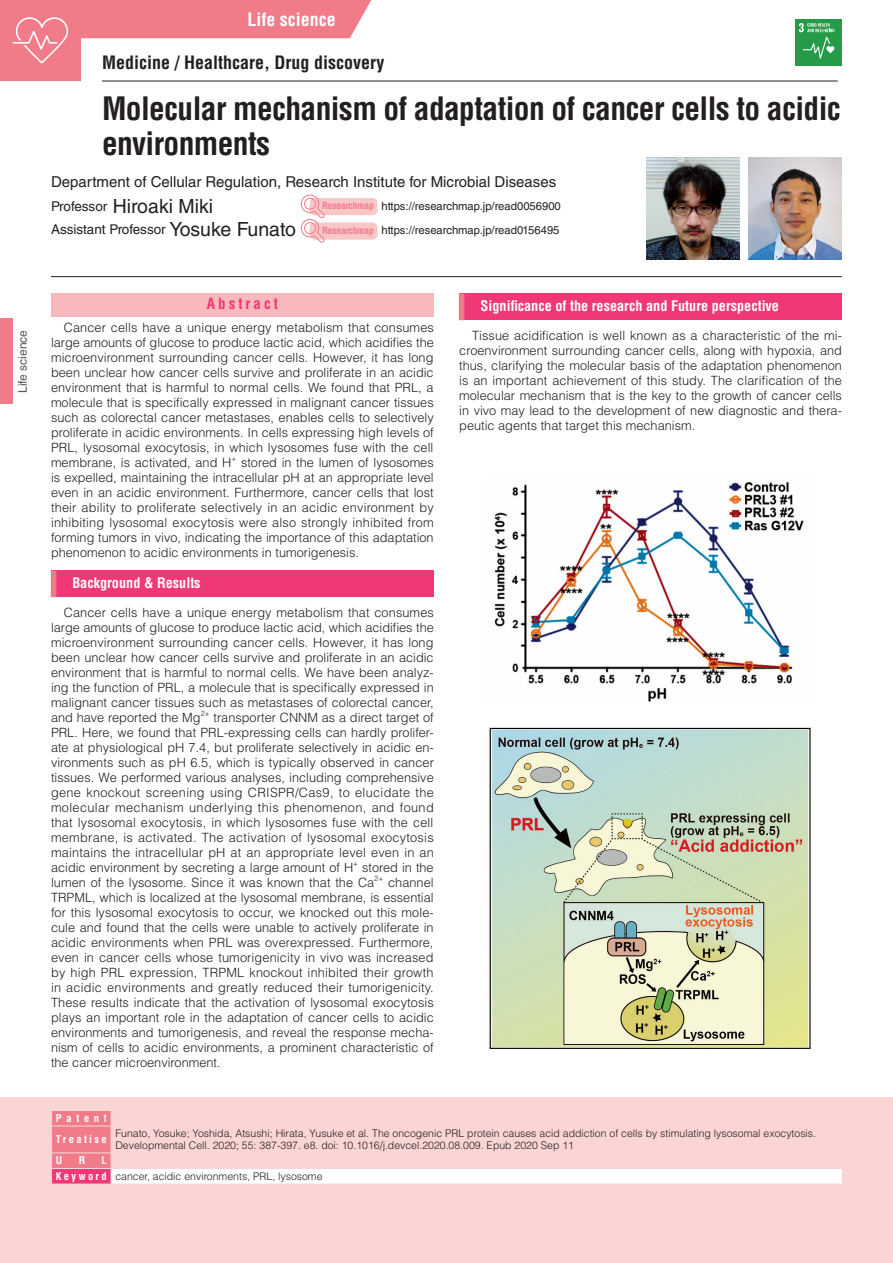
<style>
.page{position:relative;width:893px;height:1263px;background:#fff}
.page>*{position:absolute;margin:0;border:0;box-sizing:border-box;transform-origin:0 0}
.t1{font:700 condensed 31.5px/34.5px "Helvetica LT Std";letter-spacing:-.02em;color:#231f20}
.t2{font:19.5px "Helvetica LT Std";color:#231f20}
.t3{font:700 condensed 18px "Helvetica LT Std";color:#231f20}
.t4{font:700 condensed 18px "Helvetica LT Std";color:#fff}
.t5{font:15px "Helvetica LT Std";color:#231f20}
.t6{font:700 condensed 15px "Helvetica LT Std";letter-spacing:.2em;color:#ef3875}
.t7{font:700 condensed 14.25px "Helvetica LT Std";color:#fff}
.t8{font:13.5px "Helvetica LT Std";color:#231f20}
.t9{font:300 12.75px/15px "Helvetica LT Std";color:#231f20;text-align:justify}
.t10{font:12px "Helvetica LT Std";color:#57585a}
.t11{font:11.25px/24.5px "Helvetica LT Std";color:#231f20}
.t12{font:300 10.5px/11.2px "Helvetica LT Std";color:#231f20}
.t13{font:700 condensed 10.5px/21.3px "Helvetica LT Std";letter-spacing:.23em;color:#fff}
.t14{font:700 condensed 9.6px "Helvetica LT Std";letter-spacing:-.02em;color:#f27b89}
.t15{font:300 7.5px "Helvetica LT Std";color:#231f20}
.s1{font-size:13.5px}
.s2{font-size:19.5px}
.s3{font-family:"Gothic MB101 Pr 6 De";font-stretch:normal;font-size:26.55px;color:#f27b89}
.s4{font-weight:700;font-stretch:condensed;color:#fff}
</style>
<div class="page">
<div style="left:0;top:1097px;width:893px;height:166px;background:#fbd4d4"></div>
<div style="left:0;top:0;width:81px;height:81px;background:#f27b89"></div>
<hr style="left:892px;top:0;width:1px;height:81px;background:#f27b89">
<div style="left:81px;top:0;width:291px;height:38px;background:#f27b89"></div>
<svg style="left:13px;top:17px;width:56px;height:47px"></svg>
<hr style="left:102px;top:81px;width:736px;height:1px;background:#231f20">
<div style="left:51px;top:293px;width:383px;height:23px;background:#f9b9bc"></div>
<div style="left:51px;top:571px;width:383px;height:26px;background:#ef3875"></div>
<div style="left:459px;top:293px;width:383px;height:27px;background:#ef3875"></div>
<hr style="left:51px;top:276px;width:791px;height:1px;background:#231f20">
<img style="left:494px;top:482px;width:310px;height:220px">
<img style="left:489px;top:727px;width:322px;height:322px">
<div style="left:111px;top:1168px;width:731px;height:16px;background:#fff"></div>
<hr style="left:112px;top:1168px;width:731px;height:1px;background:#fbd4d4">
<hr style="left:112px;top:1183px;width:731px;height:1px;background:#fbd4d4">
<svg style="left:51px;top:1111px;width:61px;height:72px;background:#f2758b"></svg>
<hr style="left:51px;top:1183px;width:61px;height:1px;background:#fbd4d4">
<div style="left:795px;top:19px;width:47px;height:47px;background:#269b47"></div>
<svg style="left:799px;top:23px;width:35px;height:36px"></svg>
<div style="left:309px;top:198px;width:68px;height:17px;background:#f9c7c7;border-radius:5px"></div>
<div style="left:309px;top:222px;width:68px;height:18px;background:#f9c7c7;border-radius:5px"></div>
<svg style="left:300px;top:194px;width:26px;height:49px"></svg>
<img style="left:646px;top:157px;width:94px;height:102px">
<img style="left:748px;top:157px;width:94px;height:102px">
<div style="left:0;top:319px;width:13px;height:85px;background:#f27b89"></div>
<p class="t10" style="left:16px;top:393px;width:64px;rotate:-90deg">Life science</p>
<h3 class="t4" style="left:247px;top:8px;width:90px">Life science</h3>
<p class="t3" style="left:102px;top:51px;width:284px">Medicine / Healthcare, Drug discovery</p>
<p class="t1" style="left:102px;top:91px;width:740px">Molecular mechanism of adaptation of cancer cells to acidic environments</p>
<p class="t5" style="left:51px;top:173px;width:507px">Department of Cellular Regulation, Research Institute for Microbial Diseases</p>
<p class="t2" style="left:51px;top:194px;width:164px"><span class="s1">Professor</span> Hiroaki Miki</p>
<p class="t8" style="left:51px;top:221px;width:246px">Assistant Professor <span class="s2">Yosuke Funato</span></p>
<p class="t11" style="left:382px;top:193px;width:181px">https://researchmap.jp/read0056900 https://researchmap.jp/read0156495</p>
<p class="t14" style="left:322px;top:200px;width:53px">Researchmap</p>
<p class="t14" style="left:322px;top:224px;width:53px">Researchmap</p>
<p class="t6" style="left:207px;top:295px;width:72px">Abstract</p>
<p class="t9" style="left:51px;top:320px;width:384px;text-indent:13px">Cancer cells have a unique energy metabolism that consumes large amounts of glucose to produce lactic acid, which acidifies the microenvironment surrounding cancer cells. However, it has long been unclear how cancer cells survive and proliferate in an acidic environment that is harmful to normal cells. We found that PRL, a molecule that is specifically expressed in malignant cancer tissues such as colorectal cancer metastases, enables cells to selectively proliferate in acidic environments. In cells expressing high levels of PRL, lysosomal exocytosis, in which lysosomes fuse with the cell membrane, is activated, and H</p>
<p class="t15" style="left:231px;top:454px;width:6px">+</p>
<p class="t9" style="left:51px;top:455px;width:384px;text-indent:190px">stored in the lumen of lysosomes is expelled, maintaining the intracellular pH at an appropriate level even in an acidic environment. Furthermore, cancer cells that lost their ability to proliferate selectively in an acidic environment by inhibiting lysosomal exocytosis were also strongly inhibited from forming tumors in vivo, indicating the importance of this adaptation phenomenon to acidic environments in tumorigenesis.</p>
<p class="t7" style="left:51px;top:574px;width:151px"><span class="s3">▍</span> Background &amp; Results</p>
<p class="t9" style="left:51px;top:605px;width:384px;text-indent:13px">Cancer cells have a unique energy metabolism that consumes large amounts of glucose to produce lactic acid, which acidifies the microenvironment surrounding cancer cells. However, it has long been unclear how cancer cells survive and proliferate in an acidic environment that is harmful to normal cells. We have been analyz&shy;ing the function of PRL, a molecule that is specifically expressed in malignant cancer tissues such as metastases of colorectal cancer, and have reported the Mg</p>
<p class="t15" style="left:201px;top:709px;width:11px">2+</p>
<p class="t9" style="left:51px;top:710px;width:384px;text-indent:162px">transporter CNNM as a direct target of PRL. Here, we found that PRL-expressing cells can hardly prolifer&shy;ate at physiological pH 7.4, but proliferate selectively in acidic en&shy;vironments such as pH 6.5, which is typically observed in cancer tissues. We performed various analyses, including comprehensive gene knockout screening using CRISPR/Cas9, to elucidate the molecular mechanism underlying this phenomenon, and found that lysosomal exocytosis, in which lysosomes fuse with the cell membrane, is activated. The activation of lysosomal exocytosis maintains the intracellular pH at an appropriate level even in an acidic environment by secreting a large amount of H</p>
<p class="t15" style="left:353px;top:859px;width:6px">+</p>
<p class="t9" style="left:51px;top:860px;width:384px;text-indent:311px">stored in the lumen of the lysosome. Since it was known that the Ca</p>
<p class="t15" style="left:374px;top:874px;width:11px">2+</p>
<p class="t9" style="left:51px;top:875px;width:384px;text-indent:337px">channel TRPML, which is localized at the lysosomal membrane, is essential for this lysosomal exocytosis to occur, we knocked out this mole&shy;cule and found that the cells were unable to actively proliferate in acidic environments when PRL was overexpressed. Furthermore, even in cancer cells whose tumorigenicity in vivo was increased by high PRL expression, TRPML knockout inhibited their growth in acidic environments and greatly reduced their tumorigenicity.<br>These results indicate that the activation of lysosomal exocytosis plays an important role in the adaptation of cancer cells to acidic environments and tumorigenesis, and reveal the response mecha&shy;nism of cells to acidic environments, a prominent characteristic of the cancer microenvironment.</p>
<p class="t7" style="left:459px;top:297px;width:321px"><span class="s3">▍</span> Significance of the research and Future perspective</p>
<p class="t9" style="left:459px;top:328px;width:384px;text-indent:13px">Tissue acidification is well known as a characteristic of the mi&shy;croenvironment surrounding cancer cells, along with hypoxia, and thus, clarifying the molecular basis of the adaptation phenomenon is an important achievement of this study. The clarification of the molecular mechanism that is the key to the growth of cancer cells in vivo may lead to the development of new diagnostic and thera&shy;peutic agents that target this mechanism.</p>
<p class="t13" style="left:56px;top:1107px;width:53px">Patent<br>Treatise</p>
<p class="t12" style="left:115px;top:1128px;width:702px">Funato, Yosuke; Yoshida, Atsushi; Hirata, Yusuke et al. The oncogenic PRL protein causes acid addiction of cells by stimulating lysosomal exocytosis.<br>Developmental Cell. 2020; 55: 387-397. e8. doi: 10.1016/j.devcel.2020.08.009. Epub 2020 Sep 11</p>
<p class="t13" style="left:56px;top:1149px;width:8px">U</p>
<p class="t13" style="left:79px;top:1149px;width:8px">R</p>
<p class="t12" style="left:56px;top:1152px;width:268px;line-height:15.6px;text-indent:46px"><span class="s4">L<br>K e y w o r d</span> cancer, acidic environments, PRL, lysosome</p>
</div>
